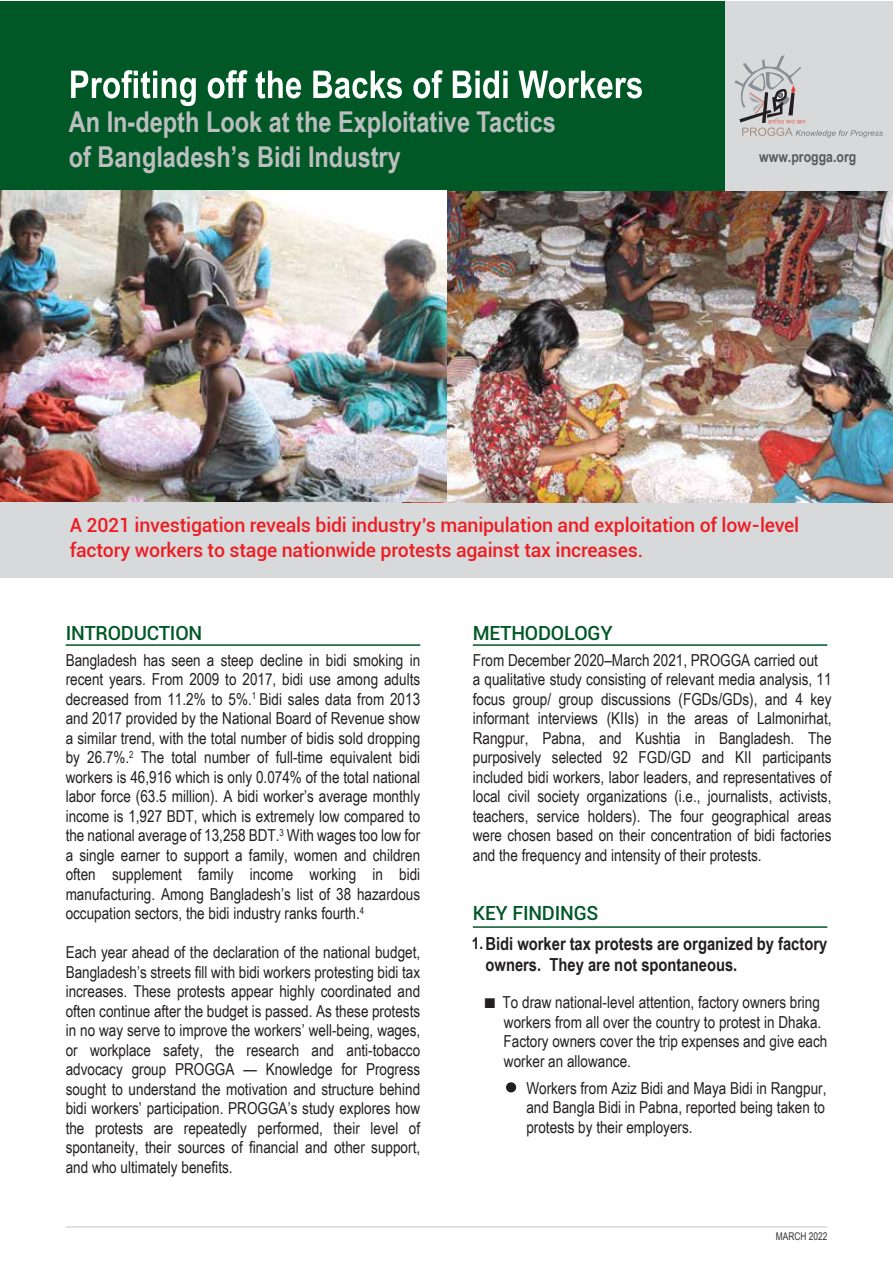
<style>
.page{position:relative;width:893px;height:1263px;background:#fff}
.page>*{position:absolute;margin:0;border:0;box-sizing:border-box;transform-origin:0 0}
.t1{font:700 28.65px/34.3px "Arial Narrow";color:#bcbec0}
.t2{font:500 19.5px/25.5px "Roboto";letter-spacing:-.01em;color:#ed1d24}
.t3{font:500 19.5px "Roboto";letter-spacing:-.01em;color:#005826}
.t4{font:700 18px/21px "Arial Narrow";color:#231f20}
.t5{font:16.5px/19.5px "Arial Narrow";color:#231f20;text-align:justify}
.t6{font:700 15px "Arial Narrow";color:#58595b}
.t7{font:10.65px "Arial Narrow";color:#333132;scale:.96 1}
.s1{font-size:16.5px}
.s2{font-size:21px}
</style>
<div class="page">
<div style="left:0;top:1px;width:893px;height:577px;background:#d7d9da"></div>
<div style="left:0;top:1px;width:724px;height:191px;background:#005826"></div>
<img style="left:446px;top:191px;width:447px;height:311px">
<img style="left:0;top:191px;width:446px;height:311px">
<svg style="left:734px;top:55px;width:149px;height:82px"></svg>
<hr style="left:66px;top:644px;width:354px;height:2px;background:#005826">
<hr style="left:473px;top:644px;width:354px;height:2px;background:#005826">
<hr style="left:473px;top:926px;width:354px;height:2px;background:#005826">
<hr style="left:66px;top:1226px;width:761px;height:2px;background:#d7d9da">
<div style="left:506px;top:1082px;width:10px;height:10px;background:#231f20;border-radius:50%"></div>
<svg style="left:71px;top:70px;width:571px;height:36px"></svg>
<h1 class="t1" style="left:69px;top:104px;width:489px">An In-depth Look at the Exploitative Tactics of Bangladesh’s Bidi Industry</h1>
<p class="t6" style="left:759px;top:145px;width:99px">www.progga.org</p>
<p class="t2" style="left:70px;top:511px;width:731px">A 2021 investigation reveals bidi industry’s manipulation and exploitation of low-level factory workers to stage nationwide protests against tax increases.</p>
<p class="t3" style="left:66px;top:619px;width:138px">INTRODUCTION</p>
<p class="t3" style="left:473px;top:619px;width:141px">METHODOLOGY</p>
<p class="t5" style="left:66px;top:649px;width:356px">Bangladesh has seen a steep decline in bidi smoking in recent years. From 2009 to 2017, bidi use among adults decreased from 11.2% to 5%.<sup>1</sup> Bidi sales data from 2013 and 2017 provided by the National Board of Revenue show a similar trend, with the total number of bidis sold dropping by 26.7%.<sup>2</sup> The total number of full-time equivalent bidi workers is 46,916 which is only 0.074% of the total national labor force (63.5 million). A bidi worker’s average monthly income is 1,927 BDT, which is extremely low compared to the national average of 13,258 BDT.<sup>3</sup> With wages too low for a single earner to support a family, women and children often supplement family income working in bidi manufacturing. Among Bangladesh’s list of 38 hazardous occupation sectors, the bidi industry ranks fourth.<sup>4</sup></p>
<p class="t5" style="left:66px;top:942px;width:356px">Each year ahead of the declaration of the national budget, Bangladesh’s streets fill with bidi workers protesting bidi tax increases. These protests appear highly coordinated and often continue after the budget is passed. As these protests in no way serve to improve the workers’ well-being, wages, or workplace safety, the research and anti-tobacco advocacy group PROGGA — Knowledge for Progress sought to understand the motivation and structure behind bidi workers’ participation. PROGGA’s study explores how the protests are repeatedly performed, their level of spontaneity, their sources of financial and other support, and who ultimately benefits.</p>
<p class="t5" style="left:473px;top:649px;width:360px;text-align:left">From December 2020–March 2021, PROGGA carried out<br>a qualitative study consisting of relevant media analysis, 11 focus group/ group discussions (FGDs/GDs), and 4 key informant interviews (KIIs) in the areas of Lalmonirhat, Rangpur, Pabna, and Kushtia in Bangladesh. The purposively selected 92 FGD/GD and KII participants included bidi workers, labor leaders, and representatives of local civil society organizations (i.e., journalists, activists, teachers, service holders). The four geographical areas were chosen based on their concentration of bidi factories and the frequency and intensity of their protests.</p>
<p class="t3" style="left:473px;top:900px;width:127px">KEY FINDINGS</p>
<p class="t4" style="left:485px;top:933px;width:343px;text-indent:-14px"><span class="s1">1.</span>Bidi worker tax protests are organized by factory owners. They are not spontaneous.</p>
<p class="t5" style="left:504px;top:992px;width:325px;text-align:left;text-indent:-19px"><span class="s2">■</span> To draw national-level attention, factory owners bring workers from all over the country to protest in Dhaka.<br>Factory owners cover the trip expenses and give each worker an allowance.</p>
<p class="t5" style="left:526px;top:1078px;width:302px">Workers from Aziz Bidi and Maya Bidi in Rangpur, and Bangla Bidi in Pabna, reported being taken to protests by their employers.</p>
<p class="t7" style="left:776px;top:1228px;width:55px">MARCH 2022</p>
</div>
